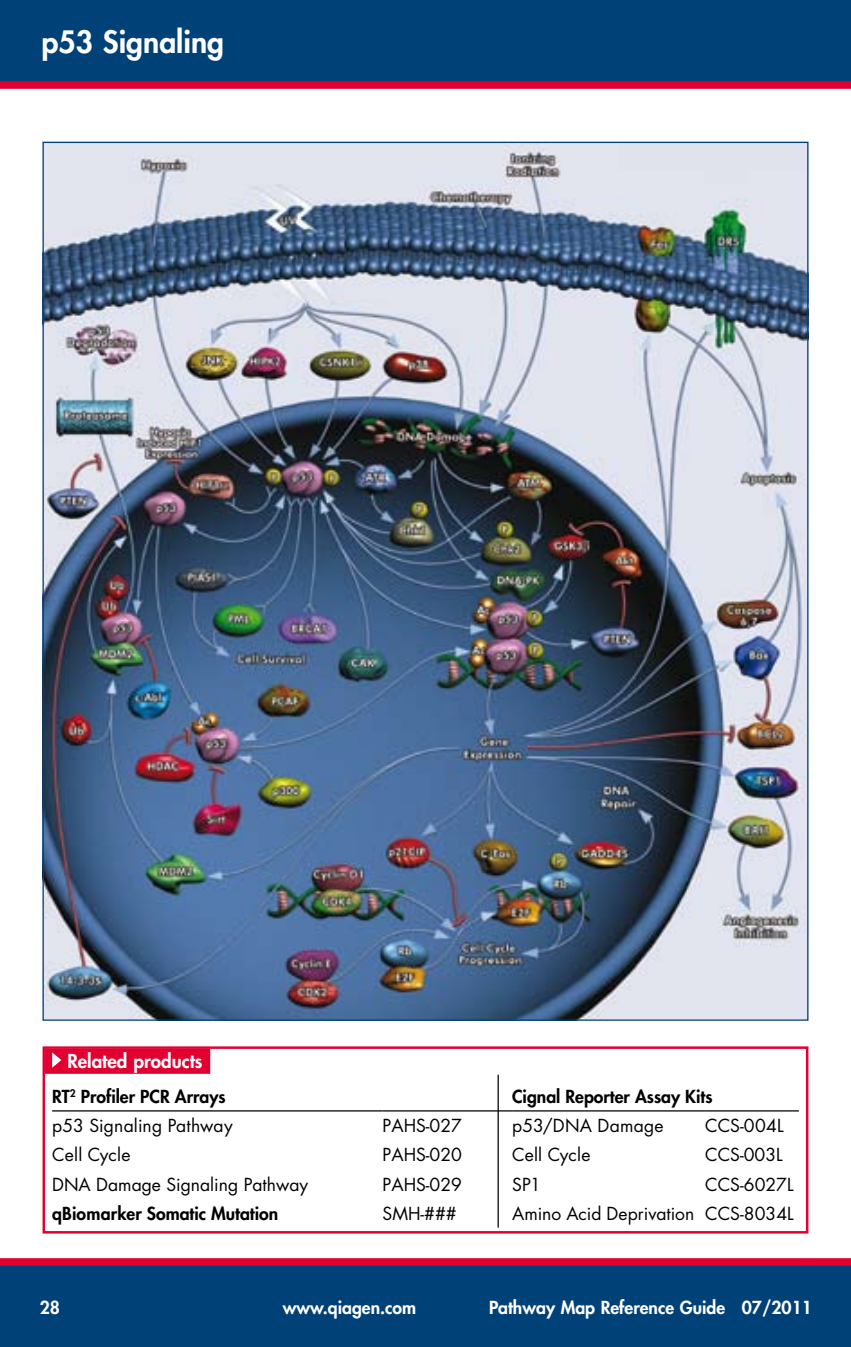
<style>
.page{position:relative;width:851px;height:1347px;background:#fff}
.page>*{position:absolute;margin:0;border:0;box-sizing:border-box;transform-origin:0 0}
.t1{font:800 30px "Futura Std";color:#fff}
.t2{font:800 18.75px "Futura Std";color:#fff}
.t3{font:17.5px "Futura Std";color:#000}
.t4{font:800 17.5px "Futura Std";color:#000}
.t5{font:800 17.5px "Futura Std";color:#fff}
</style>
<div class="page">
<div style="left:0;top:1261px;width:850px;height:85px;background:#004178"></div>
<div style="left:0;top:1258px;width:850px;height:7px;background:#e20031"></div>
<div style="left:0;top:0;width:850px;height:85px;background:#004178"></div>
<div style="left:0;top:81px;width:850px;height:8px;background:#e20031"></div>
<hr style="left:52px;top:1110px;width:330px;height:1px;background:#000">
<hr style="left:382px;top:1110px;width:130px;height:1px;background:#000">
<hr style="left:512px;top:1110px;width:193px;height:1px;background:#000">
<hr style="left:705px;top:1110px;width:93px;height:1px;background:#000">
<div style="left:45px;top:1048px;width:165px;height:25px;background:#e20031"></div>
<svg style="left:52px;top:1052px;width:9px;height:15px"></svg>
<div style="left:43px;top:1046px;width:765px;height:187px;border:2px solid #e20031"></div>
<hr style="left:497px;top:1074px;width:1px;height:153px;background:#000">
<img style="left:42px;top:142px;width:764px;height:878px">
<h1 class="t1" style="left:42px;top:23px;width:184px">p53 Signaling</h1>
<p class="t2" style="left:67px;top:1049px;width:137px">Related products</p>
<p class="t4" style="left:52px;top:1085px;width:175px">RT<sup>2</sup> Profiler PCR Arrays</p>
<p class="t4" style="left:512px;top:1085px;width:202px">Cignal Reporter Assay Kits</p>
<p class="t3" style="left:52px;top:1114px;width:182px">p53 Signaling Pathway</p>
<p class="t3" style="left:382px;top:1114px;width:81px">PAHS-027</p>
<p class="t3" style="left:512px;top:1114px;width:153px">p53/DNA Damage</p>
<p class="t3" style="left:705px;top:1114px;width:80px">CCS-004L</p>
<p class="t3" style="left:52px;top:1143px;width:80px">Cell Cycle</p>
<p class="t3" style="left:382px;top:1143px;width:81px">PAHS-020</p>
<p class="t3" style="left:512px;top:1143px;width:80px">Cell Cycle</p>
<p class="t3" style="left:705px;top:1143px;width:79px">CCS-003L</p>
<p class="t3" style="left:52px;top:1172px;width:257px">DNA Damage Signaling Pathway</p>
<p class="t3" style="left:382px;top:1172px;width:81px">PAHS-029</p>
<p class="t3" style="left:512px;top:1172px;width:30px">SP1</p>
<p class="t3" style="left:705px;top:1172px;width:90px">CCS-6027L</p>
<p class="t4" style="left:52px;top:1202px;width:227px">qBiomarker Somatic Mutation</p>
<p class="t3" style="left:382px;top:1202px;width:75px">SMH-###</p>
<p class="t3" style="left:512px;top:1202px;width:283px">Amino Acid Deprivation CCS-8034L</p>
<p class="t5" style="left:40px;top:1296px;width:22px">28</p>
<p class="t5" style="left:283px;top:1296px;width:135px">www.qiagen.com</p>
<p class="t5" style="left:489px;top:1296px;width:324px">Pathway Map Reference Guide 07/2011</p>
</div>
